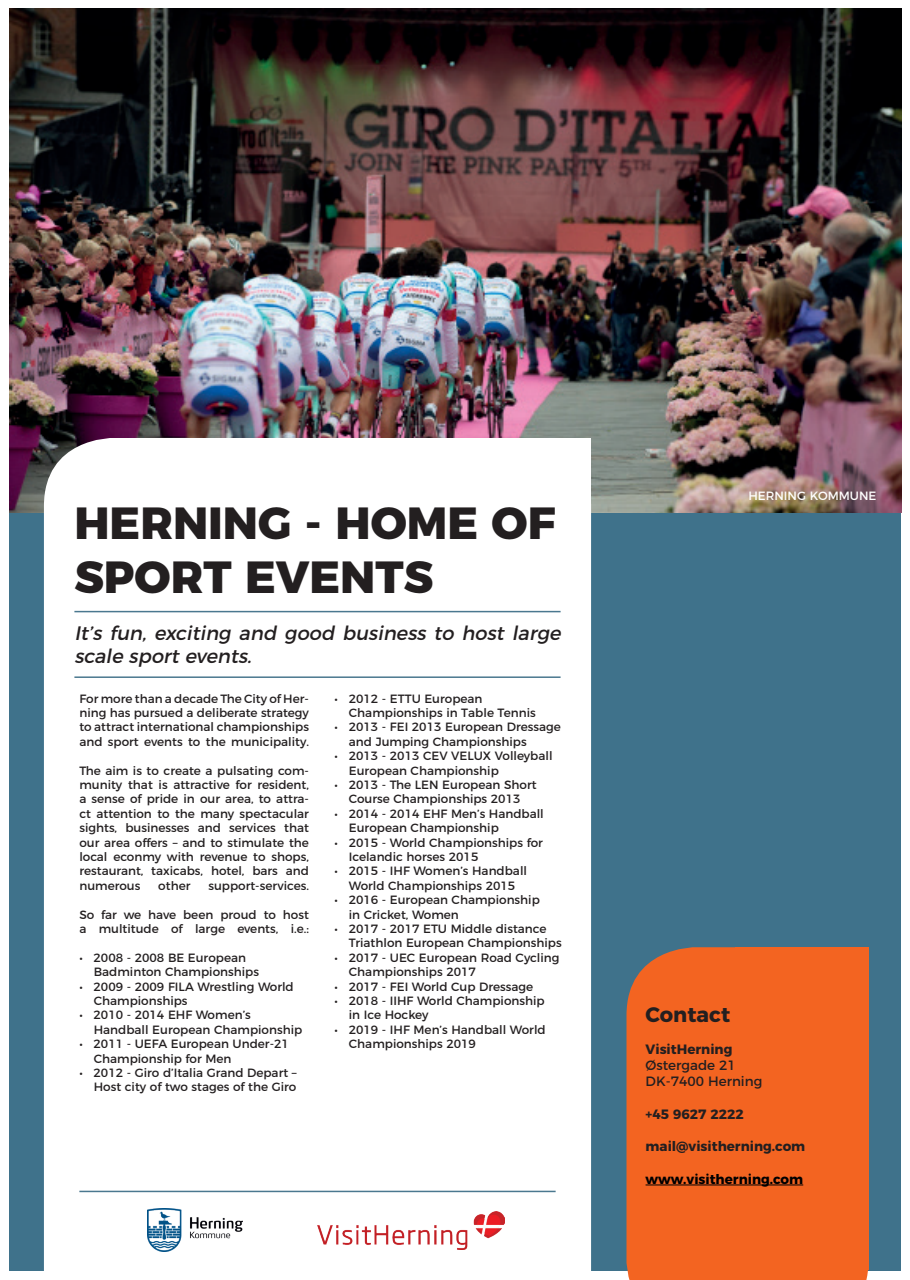
<style>
.page{position:relative;width:910px;height:1280px;background:#fff}
.page>*{position:absolute;margin:0;border:0;box-sizing:border-box;transform-origin:0 0}
.t1{font:800 45px/54px "Montserrat";color:#231f20}
.t2{font:700 21px "Montserrat";color:#231f20}
.t3{font:italic 19.5px/23.4px "Montserrat";color:#231f20}
.t4{font:700 13.5px "Montserrat";color:#231f20}
.t5{font:13.5px/16.2px "Montserrat";color:#231f20}
.t6{font:700 13.5px "Montserrat";color:#000001}
.t7{font:12px/14.4px "Montserrat";color:#231f20}
.t8{font:12px "Montserrat";color:#fff}
</style>
<div class="page">
<img style="left:9px;top:9px;width:892px;height:503px">
<div style="left:9px;top:513px;width:892px;height:758px;background:#3f728b"></div>
<div style="left:626px;top:947px;width:242px;height:333px;background:#f36421"></div>
<div style="left:44px;top:438px;width:547px;height:833px;background:#fff"></div>
<hr style="left:74px;top:611px;width:487px;height:1px;background:#4a788f">
<hr style="left:74px;top:676px;width:487px;height:2px;background:#4a788f">
<img style="left:318px;top:1211px;width:186px;height:38px">
<img style="left:148px;top:1209px;width:95px;height:42px">
<hr style="left:79px;top:1191px;width:477px;height:1px;background:#4a788f">
<hr style="left:646px;top:1184px;width:157px;height:1px;background:#000001">
<h1 class="t1" style="left:74px;top:492px;width:483px">HERNING - HOME OF<br>SPORT EVENTS</h1>
<h3 class="t3" style="left:74px;top:619px;width:493px">It’s fun, exciting and good business to host large scale sportevents.</h3>
<p class="t7" style="left:79px;top:690px;width:231px;text-align:justify">For more than a decade The City of Her&shy;ning has pursued a deliberate strategy to attract international championships and sport events to the municipality.</p>
<p class="t7" style="left:79px;top:762px;width:231px;text-align:justify">The aim is to create a pulsating com&shy;munity that is attractive for resident, a sense of pride in our area, to attra&shy;ct attention to the many spectacular sights, businesses and services that our area offers – and to stimulate the local econmy with revenue to shops, restaurant, taxicabs, hotel, bars and numerous</p>
<p class="t7" style="left:349px;top:690px;width:188px;text-indent:-14px">• 2012 - ETTU European<br>Championships in Table Tennis</p>
<p class="t7" style="left:349px;top:719px;width:214px;text-indent:-14px">• 2013 - FEI 2013 European Dressage and Jumping Championships</p>
<p class="t7" style="left:349px;top:748px;width:205px;text-indent:-14px">• 2013 - 2013 CEV VELUX Volleyball<br>European Championship</p>
<p class="t7" style="left:334px;top:777px;width:204px;text-align:center">• 2013 - The LEN European Short<br>Course Championships 2013</p>
<p class="t7" style="left:349px;top:805px;width:196px;text-indent:-14px">• 2014 - 2014 EHF Men’s Handball<br>European Championship</p>
<p class="t7" style="left:349px;top:834px;width:196px;text-indent:-14px">• 2015 - World Championships for<br>Icelandic horses 2015</p>
<p class="t7" style="left:334px;top:863px;width:194px;text-align:center">• 2015 - IHF Women’s Handball<br>World Championships 2015</p>
<p class="t7" style="left:349px;top:892px;width:192px;text-indent:-14px">• 2016 - European Championship in Cricket, Women</p>
<p class="t7" style="left:349px;top:921px;width:214px;text-indent:-14px">• 2017 - 2017 ETU Middle distance<br>Triathlon European Championships</p>
<p class="t7" style="left:349px;top:949px;width:212px;text-indent:-14px">• 2017 - UEC European Road Cycling<br>Championships 2017</p>
<p class="t7" style="left:334px;top:978px;width:200px">• 2017 - FEI World Cup Dressage</p>
<p class="t7" style="left:349px;top:993px;width:197px;text-indent:-14px">• 2018 - IIHF World Championship in Ice Hockey</p>
<p class="t7" style="left:349px;top:1021px;width:198px;text-indent:-14px">• 2019 - IHF Men’s Handball World<br>Championships 2019</p>
<p class="t7" style="left:158px;top:877px;width:34px">other</p>
<p class="t7" style="left:208px;top:877px;width:102px">support-services.</p>
<p class="t7" style="left:79px;top:906px;width:231px">So far we have been proud to host a multitude of large events, i.e.:</p>
<p class="t7" style="left:94px;top:949px;width:167px;text-indent:-14px">• 2008 - 2008 BE European<br>Badminton Championships</p>
<p class="t7" style="left:94px;top:978px;width:202px;text-indent:-14px">• 2009 - 2009 FILA Wrestling World<br>Championships</p>
<p class="t7" style="left:94px;top:1007px;width:210px;text-indent:-14px">• 2010 - 2014 EHF Women’s<br>Handball European Championship</p>
<p class="t7" style="left:94px;top:1036px;width:197px;text-indent:-14px">• 2011 - UEFA European Under-21<br>Championship for Men</p>
<p class="t7" style="left:79px;top:1065px;width:219px;text-align:right">• 2012 - Giro d’Italia Grand Depart –<br>Host city of two stages of the Giro</p>
<p class="t8" style="left:748px;top:486px;width:130px">HERNING KOMMUNE</p>
<h2 class="t2" style="left:646px;top:997px;width:86px">Contact</h2>
<p class="t4" style="left:646px;top:1038px;width:88px">VisitHerning</p>
<p class="t5" style="left:646px;top:1056px;width:118px">Østergade 21<br>DK-7400 Herning</p>
<p class="t4" style="left:646px;top:1103px;width:100px">+45 9627 2222</p>
<p class="t4" style="left:646px;top:1135px;width:161px">mail@visitherning.com</p>
<p class="t6" style="left:646px;top:1168px;width:159px">www.visitherning.com</p>
</div>
